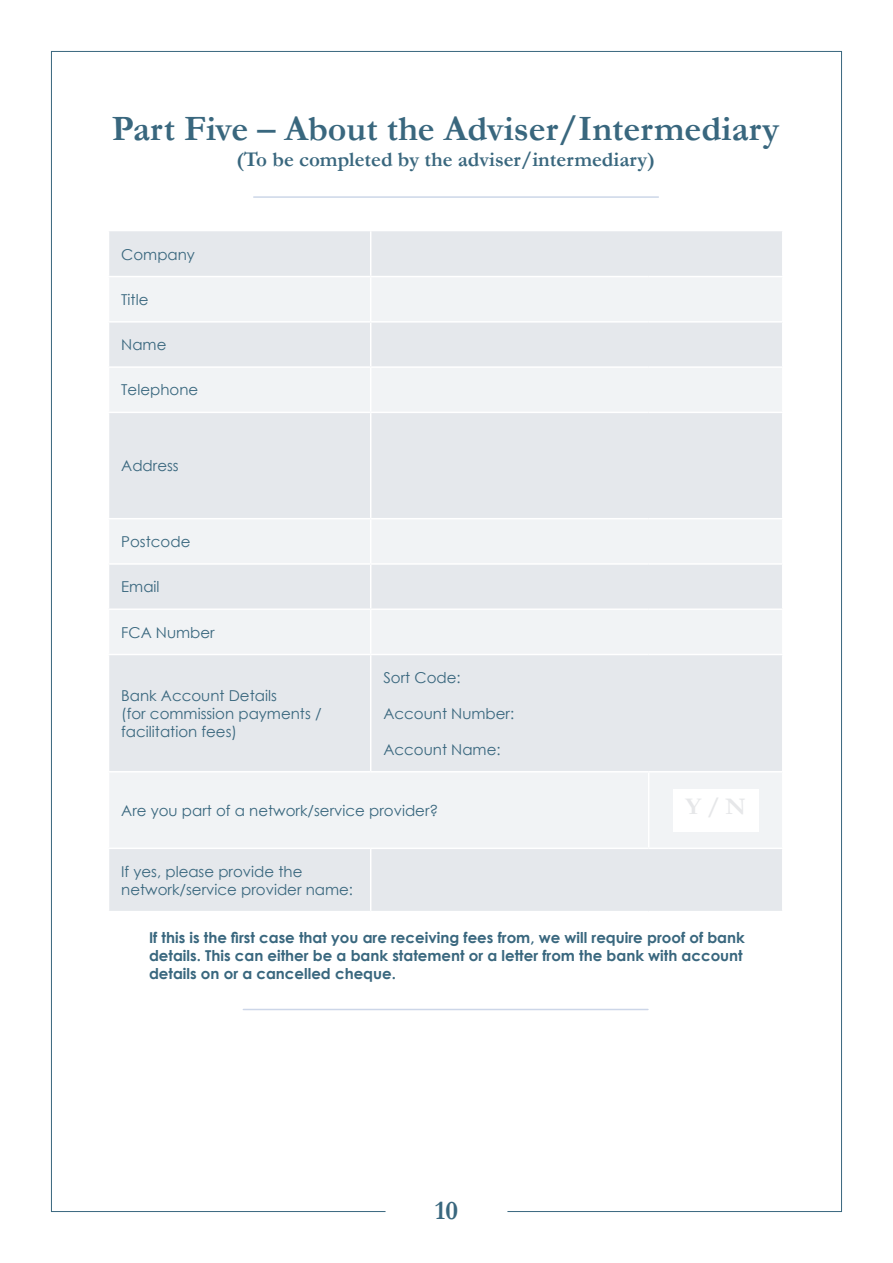
<style>
.page{position:relative;width:893px;height:1263px;background:#fff}
.page>*{position:absolute;margin:0;border:0;box-sizing:border-box;transform-origin:0 0}
.Main_Titles{font:700 36px "Garamond";color:#39677e}
.t1{font:700 27px "Garamond";color:#39677e}
.Paragraph_Bold{font:700 24px "Garamond";color:#e6e7e9}
.Main_Titles-2{font:700 21px "Garamond";color:#39677e}
.Paragraph{font:15px/18px "Century Gothic";color:#39677e}
.Paragraph-2{font:700 15px/18px "Century Gothic";color:#39677e}
</style>
<div class="page">
<div style="left:51px;top:51px;width:791px;height:1161px;background:#fff;border:1px solid #39677e"></div>
<div style="left:386px;top:1170px;width:121px;height:63px;background:#fff"></div>
<hr style="left:254px;top:196px;width:404px;height:2px;background:#ccd6e8">
<hr style="left:243px;top:1009px;width:405px;height:1px;background:#ccd6e8">
<div style="left:109px;top:231px;width:673px;height:680px;background:#e5e8ec"></div>
<svg style="left:109px;top:277px;width:673px;height:570px;fill:#e5e8ec"></svg>
<hr style="left:370px;top:231px;width:1px;height:45px;background:#fff">
<hr style="left:370px;top:277px;width:1px;height:44px;background:#fff">
<hr style="left:370px;top:323px;width:1px;height:43px;background:#fff">
<hr style="left:370px;top:368px;width:1px;height:44px;background:#fff">
<hr style="left:370px;top:413px;width:1px;height:105px;background:#fff">
<hr style="left:370px;top:519px;width:1px;height:44px;background:#fff">
<hr style="left:370px;top:565px;width:1px;height:43px;background:#fff">
<hr style="left:370px;top:610px;width:1px;height:44px;background:#fff">
<hr style="left:370px;top:655px;width:1px;height:116px;background:#fff">
<hr style="left:648px;top:772px;width:1px;height:75px;background:#fff">
<hr style="left:370px;top:849px;width:1px;height:62px;background:#fff">
<hr style="left:108px;top:276px;width:263px;height:1px;background:#fff">
<hr style="left:371px;top:276px;width:278px;height:1px;background:#fff">
<hr style="left:649px;top:276px;width:134px;height:1px;background:#fff">
<hr style="left:108px;top:321px;width:263px;height:2px;background:#fff">
<hr style="left:371px;top:321px;width:278px;height:2px;background:#fff">
<hr style="left:649px;top:321px;width:134px;height:2px;background:#fff">
<hr style="left:108px;top:366px;width:263px;height:2px;background:#fff">
<hr style="left:371px;top:366px;width:278px;height:2px;background:#fff">
<hr style="left:649px;top:366px;width:134px;height:2px;background:#fff">
<hr style="left:108px;top:412px;width:263px;height:1px;background:#fff">
<hr style="left:371px;top:412px;width:278px;height:1px;background:#fff">
<hr style="left:649px;top:412px;width:134px;height:1px;background:#fff">
<hr style="left:108px;top:518px;width:263px;height:1px;background:#fff">
<hr style="left:371px;top:518px;width:278px;height:1px;background:#fff">
<hr style="left:649px;top:518px;width:134px;height:1px;background:#fff">
<hr style="left:108px;top:563px;width:263px;height:2px;background:#fff">
<hr style="left:371px;top:563px;width:278px;height:2px;background:#fff">
<hr style="left:649px;top:563px;width:134px;height:2px;background:#fff">
<hr style="left:108px;top:608px;width:263px;height:2px;background:#fff">
<hr style="left:371px;top:608px;width:278px;height:2px;background:#fff">
<hr style="left:649px;top:608px;width:134px;height:2px;background:#fff">
<hr style="left:108px;top:654px;width:263px;height:1px;background:#fff">
<hr style="left:371px;top:654px;width:278px;height:1px;background:#fff">
<hr style="left:649px;top:654px;width:134px;height:1px;background:#fff">
<hr style="left:108px;top:771px;width:263px;height:1px;background:#fff">
<hr style="left:371px;top:771px;width:278px;height:1px;background:#fff">
<hr style="left:649px;top:771px;width:134px;height:1px;background:#fff">
<hr style="left:108px;top:847px;width:263px;height:2px;background:#fff">
<hr style="left:371px;top:847px;width:278px;height:2px;background:#fff">
<hr style="left:649px;top:847px;width:134px;height:2px;background:#fff">
<div style="left:673px;top:789px;width:85px;height:42px;background:#fff"></div>
<p class="Main_Titles" style="left:112px;top:105px;width:669px">Part Five – About the Adviser/Intermediary</p>
<p class="Main_Titles-2" style="left:236px;top:145px;width:420px">(To be completed by the adviser/intermediary)</p>
<p class="Paragraph" style="left:121px;top:245px;width:75px">Company</p>
<p class="Paragraph" style="left:121px;top:290px;width:29px">Title</p>
<p class="Paragraph" style="left:121px;top:335px;width:47px">Name</p>
<p class="Paragraph" style="left:121px;top:381px;width:78px">Telephone</p>
<p class="Paragraph" style="left:121px;top:456px;width:59px">Address</p>
<p class="Paragraph" style="left:121px;top:532px;width:71px">Postcode</p>
<p class="Paragraph" style="left:121px;top:578px;width:40px">Email</p>
<p class="Paragraph" style="left:121px;top:623px;width:95px">FCA Number</p>
<p class="Paragraph" style="left:121px;top:686px;width:157px">Bank Account Details</p>
<p class="Paragraph" style="left:121px;top:704px;width:202px">(for commission payments / facilitation fees)</p>
<p class="Paragraph" style="left:383px;top:668px;width:79px">Sort Code:</p>
<p class="Paragraph" style="left:383px;top:704px;width:132px">Account Number:</p>
<p class="Paragraph" style="left:383px;top:740px;width:119px">Account Name:</p>
<p class="Paragraph" style="left:121px;top:801px;width:319px">Are you part of a network/service provider?</p>
<p class="Paragraph_Bold" style="left:686px;top:790px;width:62px">Y / N</p>
<p class="Paragraph" style="left:121px;top:862px;width:233px">If yes, please provide the network/service provider name:</p>
<p class="Paragraph-2" style="left:149px;top:927px;width:597px">If this is the first case that you are receiving fees from, we will require proof of bank details. This can either be a bank statement or a letter from the bank with account details on or a cancelled cheque.</p>
<h2 class="t1" style="left:435px;top:1192px;width:25px">10</h2>
</div>
